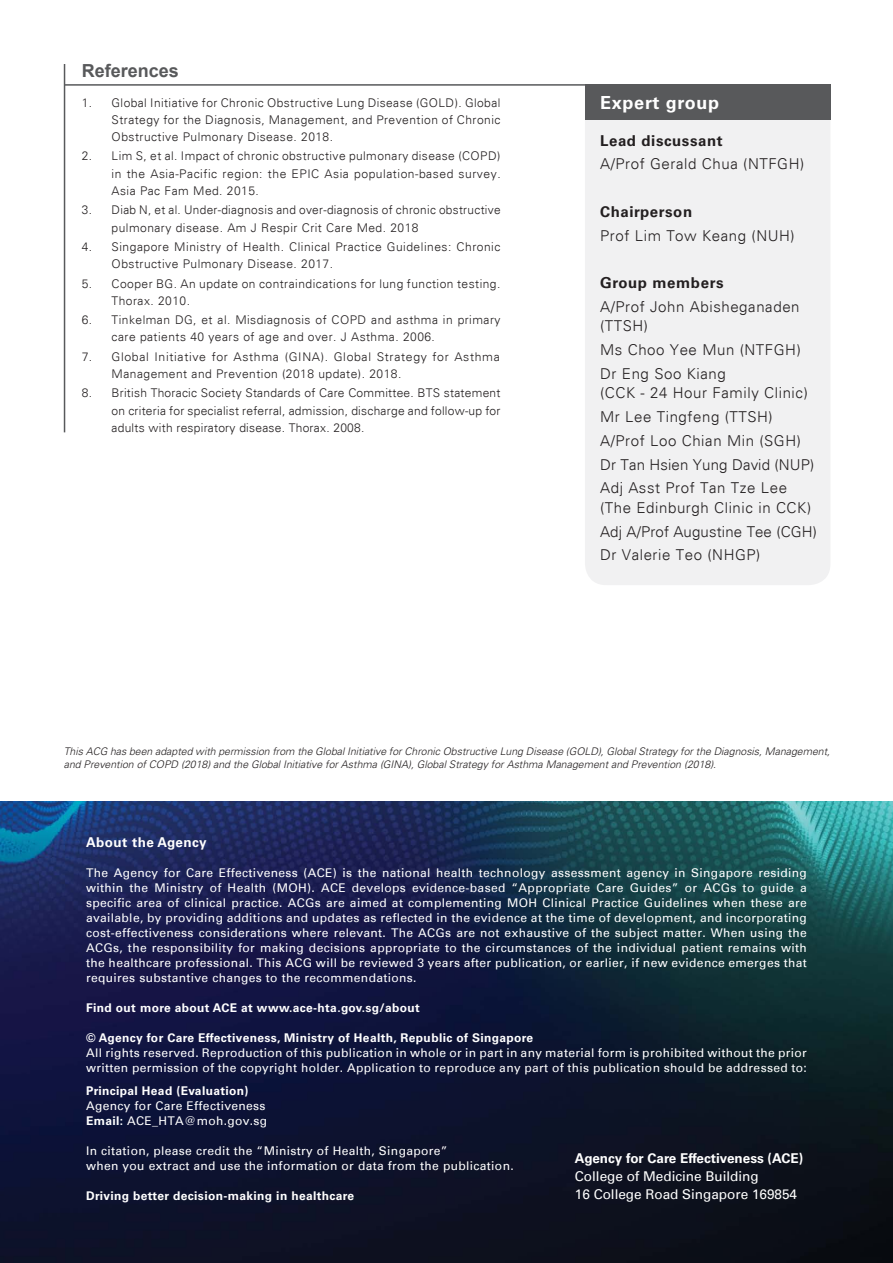
<style>
.page{position:relative;width:893px;height:1263px;background:#fff}
.page>*{position:absolute;margin:0;border:0;box-sizing:border-box;transform-origin:0 0}
.t1{font:700 18px "Univers";letter-spacing:.04em;color:#fff}
.t2{font:700 18px "Arial";color:#58595b}
.t3{font:300 15px/23.7px "Univers";letter-spacing:.04em;color:#231f20}
.t4{font:700 15px "Univers";letter-spacing:.04em;color:#231f20}
.t5{font:13.5px/18px "Univers";color:#fff}
.t6{font:700 13.5px "Univers";color:#fff}
.t7{font:700 13.5px "Univers";letter-spacing:.03em;color:#fff}
.t8{font:12px/15px "Univers";letter-spacing:.03em;color:#fff}
.t9{font:300 12px/17.2px "Univers";letter-spacing:.04em;color:#231f20}
.t10{font:700 12px "Univers";letter-spacing:.03em;color:#fff}
.t11{font:italic 300 10.5px/12.6px "Univers";color:#231f20}
.s1{font-weight:700}
</style>
<div class="page">
<img style="left:0;top:802px;width:893px;height:461px">
<div style="left:585px;top:120px;width:245px;height:465px;background:#f1f1f2"></div>
<div style="left:585px;top:84px;width:245px;height:36px;background:#58595b"></div>
<hr style="left:64px;top:64px;width:1px;height:368px;background:#58595b">
<hr style="left:65px;top:84px;width:765px;height:2px;background:#58595b">
<h1 class="t2" style="left:82px;top:58px;width:99px">References</h1>
<p class="t9" style="left:112px;top:94px;width:390px;text-align:justify;text-indent:-30px">1. Global Initiative for Chronic Obstructive Lung Disease (GOLD). Global Strategy for the Diagnosis, Management, and Prevention of Chronic Obstructive Pulmonary Disease. 2018.</p>
<p class="t9" style="left:112px;top:148px;width:391px;text-align:justify;text-indent:-30px">2. Lim S, et al. Impact of chronic obstructive pulmonary disease (COPD) in the Asia-Pacific region: the EPIC Asia population-based survey.<br>Asia Pac Fam Med. 2015.</p>
<p class="t9" style="left:112px;top:201px;width:391px;text-indent:-30px">3. Diab N, et al. Under-diagnosis and over-diagnosis of chronic obstructive pulmonary disease. Am J Respir Crit Care Med. 2018</p>
<p class="t9" style="left:112px;top:238px;width:390px;text-indent:-30px">4. Singapore Ministry of Health. Clinical Practice Guidelines: Chronic<br>Obstructive Pulmonary Disease. 2017.</p>
<p class="t9" style="left:112px;top:275px;width:390px;text-indent:-30px">5. Cooper BG. An update on contraindications for lung function testing.<br>Thorax. 2010.</p>
<p class="t9" style="left:112px;top:311px;width:390px;text-indent:-30px">6. Tinkelman DG, et al. Misdiagnosis of COPD and asthma in primary care patients 40 years of age and over. J Asthma. 2006.</p>
<p class="t9" style="left:112px;top:348px;width:390px;text-indent:-30px">7. Global Initiative for Asthma (GINA). Global Strategy for Asthma<br>Management and Prevention (2018 update). 2018.</p>
<p class="t9" style="left:112px;top:385px;width:390px;text-align:justify;text-indent:-30px">8. British Thoracic Society Standards of Care Committee. BTS statement on criteria for specialist referral, admission, discharge and follow-up for adults with respiratory disease. Thorax. 2008.</p>
<h1 class="t1" style="left:600px;top:92px;width:121px">Expert group</h1>
<p class="t4" style="left:600px;top:131px;width:124px">Lead discussant</p>
<p class="t3" style="left:600px;top:152px;width:206px">A/Prof Gerald Chua (NTFGH)</p>
<p class="t4" style="left:600px;top:203px;width:94px">Chairperson</p>
<p class="t3" style="left:600px;top:223px;width:196px">Prof Lim Tow Keang (NUH)</p>
<p class="t4" style="left:600px;top:274px;width:125px">Group members</p>
<p class="t3" style="left:600px;top:297px;width:201px;line-height:19.5px">A/Prof John Abisheganaden (TTSH)</p>
<p class="t3" style="left:600px;top:338px;width:202px">Ms Choo Yee Mun (NTFGH)<br>Dr Eng Soo Kiang</p>
<p class="t3" style="left:600px;top:381px;width:216px">(CCK - 24 Hour Family Clinic)<br>Mr Lee Tingfeng (TTSH)<br>A/Prof Loo Chian Min (SGH)<br>Dr Tan Hsien Yung David (NUP)<br>Adj Asst Prof Tan Tze Lee</p>
<p class="t3" style="left:600px;top:496px;width:218px">(The Edinburgh Clinic in CCK)<br>Adj A/Prof Augustine Tee (CGH)<br>Dr Valerie Teo (NHGP)</p>
<p class="t11" style="left:64px;top:745px;width:768px">This ACG has been adapted with permission from the Global Initiative for Chronic Obstructive Lung Disease (GOLD), Global Strategy for the Diagnosis, Management, and Prevention of COPD (2018) and the Global Initiative for Asthma (GINA), Global Strategy for Asthma Management and Prevention (2018).</p>
<p class="t7" style="left:86px;top:834px;width:122px">About the Agency</p>
<p class="t8" style="left:86px;top:865px;width:722px;text-align:justify">The Agency for Care Effectiveness (ACE) is the national health technology assessment agency in Singapore residing within the Ministry of Health (MOH). ACE develops evidence-based “Appropriate Care Guides” or ACGs to guide a specific area of clinical practice. ACGs are aimed at complementing MOH Clinical Practice Guidelines when these are available, by providing additions and updates as reflected in the evidence at the time of development, and incorporating cost-effectiveness considerations where relevant. The ACGs are not exhaustive of the subject matter. When using the ACGs, the responsibility for making decisions appropriate to the circumstances of the individual patient remains with the healthcare professional. This ACG will be reviewed 3 years after publication, or earlier, if new evidence emerges that requires substantive changes to the recommendations.</p>
<p class="t10" style="left:86px;top:1000px;width:335px">Find out more about ACE at www.ace-hta.gov.sg/about</p>
<p class="t10" style="left:86px;top:1030px;width:449px">© Agency for Care Effectiveness, Ministry of Health, Republic of Singapore</p>
<p class="t8" style="left:86px;top:1045px;width:722px">All rights reserved. Reproduction of this publication in whole or in part in any material form is prohibited without the prior written permission of the copyright holder. Application to reproduce any part of this publication should be addressed to:</p>
<p class="t10" style="left:86px;top:1084px;width:164px">Principal Head (Evaluation)</p>
<p class="t8" style="left:86px;top:1099px;width:183px">Agency for Care Effectiveness<br><span class="s1">Email:</span> ACE_HTA@moh.gov.sg</p>
<p class="t8" style="left:86px;top:1144px;width:429px">In citation, please credit the “Ministry of Health, Singapore”<br>when you extract and use the information or data from the publication.</p>
<p class="t10" style="left:86px;top:1189px;width:270px">Driving better decision-making in healthcare</p>
<p class="t6" style="left:575px;top:1150px;width:230px">Agency for Care Effectiveness (ACE)</p>
<p class="t5" style="left:575px;top:1168px;width:224px">College of Medicine Building<br>16 College Road Singapore 169854</p>
</div>
